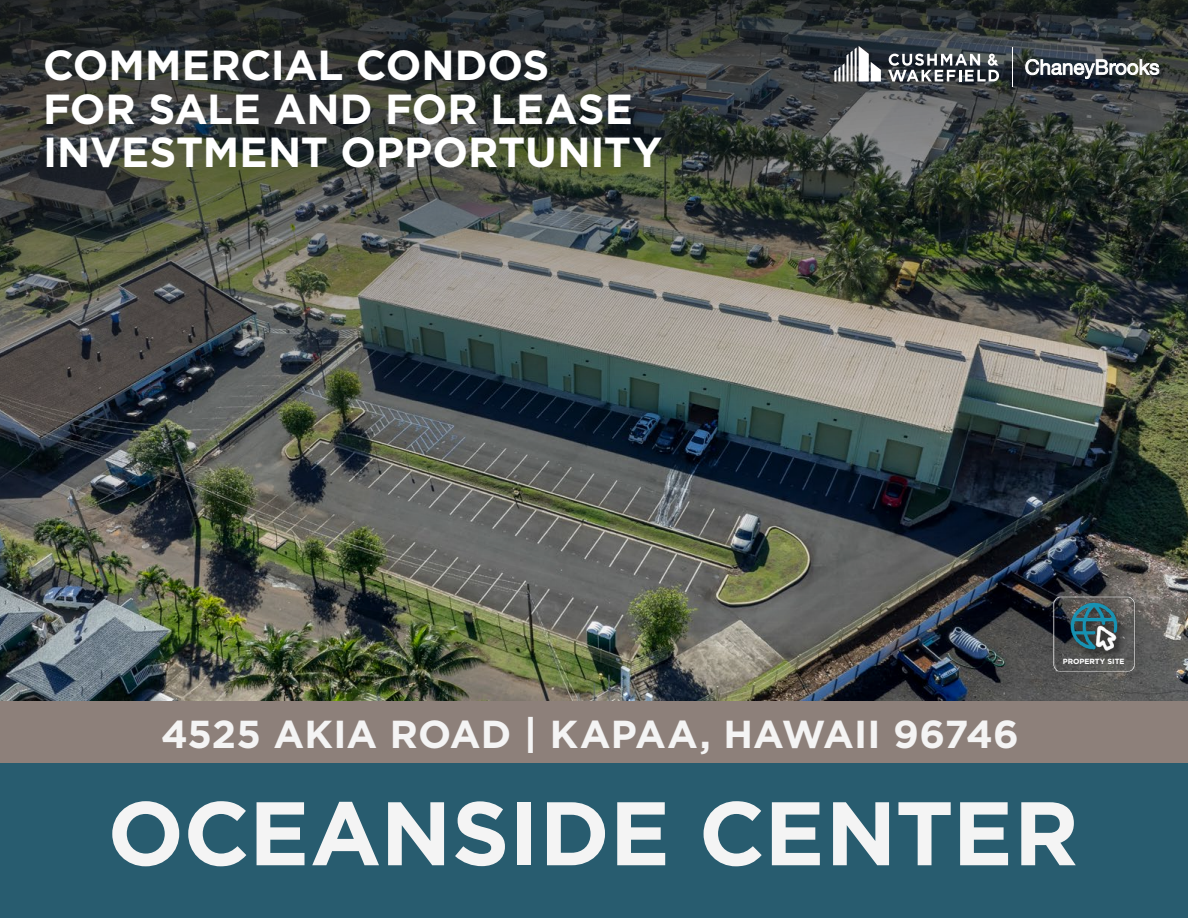
<style>
.page{position:relative;width:1188px;height:918px;background:#fff}
.page>*{position:absolute;margin:0;border:0;box-sizing:border-box;transform-origin:0 0}
.t1{font:700 90px "Gotham";color:#f4f4f4}
.t2{font:700 42px/43.5px "Gotham";color:#fff}
.t3{font:700 39px "Gotham";letter-spacing:.005em;color:#f4f4f4}
.t4{font:700 7.5px "Gotham";color:#fff}
</style>
<div class="page">
<img style="left:0;top:0;width:1188px;height:701px">
<div style="left:0;top:763px;width:1188px;height:155px;background:#285c6f"></div>
<div style="left:0;top:701px;width:1188px;height:62px;background:#8d807a"></div>
<hr style="left:1012px;top:47px;width:1px;height:40px;background:#fff">
<svg style="left:834px;top:46px;width:47px;height:36px"></svg>
<svg style="left:888px;top:54px;width:111px;height:28px"></svg>
<svg style="left:1025px;top:59px;width:135px;height:20px"></svg>
<div style="left:1050px;top:593px;width:97px;height:91px;background:#000;opacity:.75"></div>
<img style="left:1038px;top:584px;width:105px;height:95px">
<p class="t2" style="left:43px;top:44px;width:621px">COMMERCIAL CONDOS<br>FOR SALE AND FOR LEASE<br>INVESTMENT OPPORTUNITY</p>
<p class="t3" style="left:161px;top:708px;width:860px">4525 AKIA ROAD | KAPAA, HAWAII 96746</p>
<p class="t4" style="left:1063px;top:656px;width:63px">PROPERTY SITE</p>
<h1 class="t1" style="left:108px;top:774px;width:973px">OCEANSIDE CENTER</h1>
</div>
